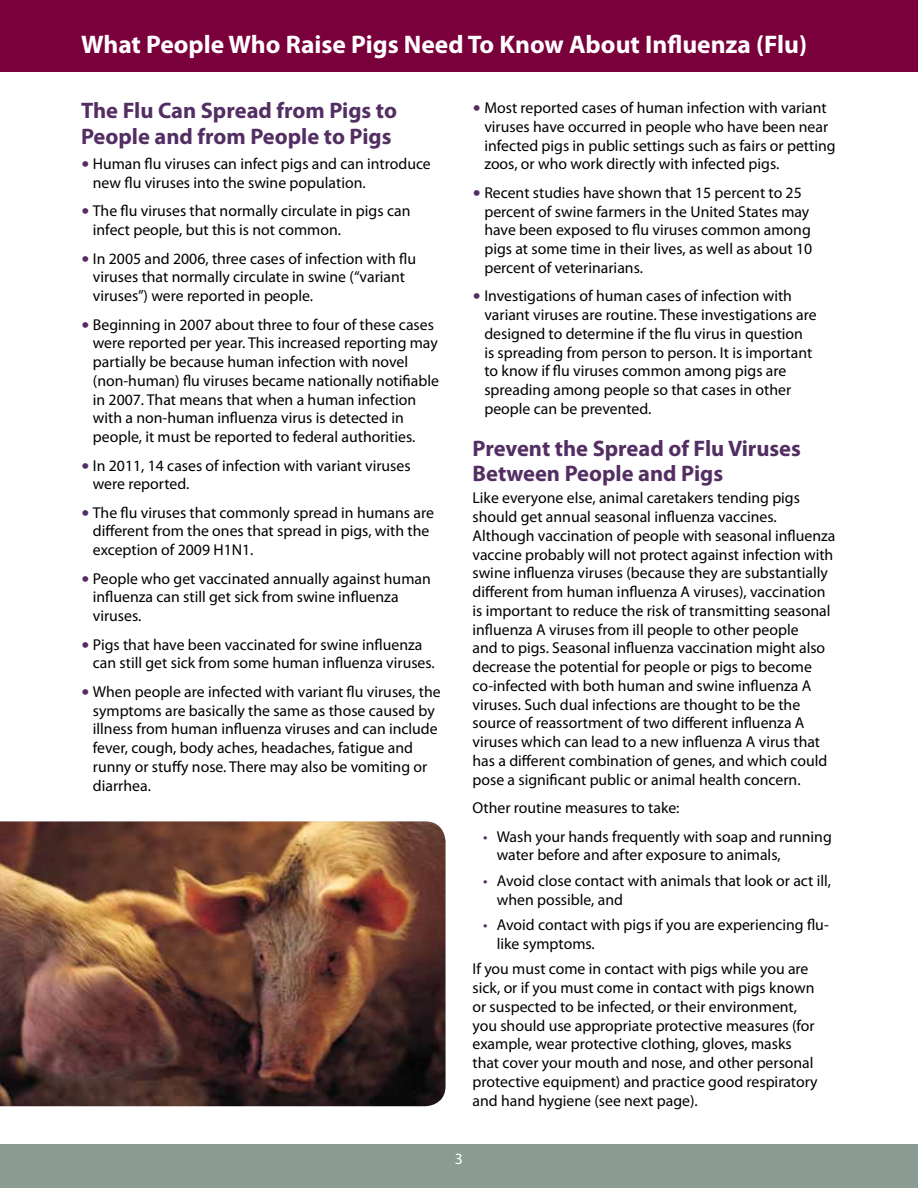
<style>
.page{position:relative;width:918px;height:1188px;background:#fff}
.page>*{position:absolute;margin:0;border:0;box-sizing:border-box;transform-origin:0 0}
.t1{font:700 25.5px "Myriad Pro";color:#fff}
.H2__Second_Level_Hea{font:700 22.5px/25.5px "Myriad Pro";color:#532e63}
.Bullets_B2{font:15.75px/18.8px "Myriad Pro";color:#000}
.B1__Body_Text{font:15.75px/18.8px "Myriad Pro";color:#000}
.B3__Bullet_List{font:15.75px/18.8px "Myriad Pro";color:#000}
.t2{font:15.75px "Myriad Pro";color:#fff}
.s1{font-family:"Verdana";color:#532e63}
.s2{color:#532e63}
</style>
<div class="page">
<img style="left:0;top:821px;width:446px;height:285px">
<div style="left:0;top:1145px;width:918px;height:43px;background:#8b9b92"></div>
<div style="left:0;top:0;width:918px;height:71px;background:#7a003c"></div>
<h1 class="t1" style="left:81px;top:28px;width:728px">What People Who Raise Pigs Need To Know About Influenza (Flu)</h1>
<p class="H2__Second_Level_Hea" style="left:81px;top:97px;width:318px">The Flu Can Spread from Pigs to<br>People and from People to Pigs</p>
<p class="Bullets_B2" style="left:93px;top:154px;width:339px;text-indent:-12px"><span class="s1">•</span> Human flu viruses can infect pigs and can introduce new flu viruses into the swine population.</p>
<p class="Bullets_B2" style="left:93px;top:201px;width:319px;text-indent:-12px"><span class="s1">•</span> The flu viruses that normally circulate in pigs can infect people, but this is not common.</p>
<p class="Bullets_B2" style="left:93px;top:249px;width:325px;text-indent:-12px"><span class="s1">•</span> In 2005 and 2006, three cases of infection with flu viruses that normally circulate in swine (“variant viruses”) were reported in people.</p>
<p class="Bullets_B2" style="left:93px;top:315px;width:348px;text-indent:-12px"><span class="s1">•</span> Beginning in 2007 about three to four of these cases were reported per year. This increased reporting may partially be because human infection with novel (non-human) flu viruses became nationally notifiable in 2007. That means that when a human infection with a non-human influenza virus is detected in people, it must be reported to federal authorities.</p>
<p class="Bullets_B2" style="left:93px;top:456px;width:319px;text-indent:-12px"><span class="s1">•</span> In 2011, 14 cases of infection with variant viruses were reported.</p>
<p class="Bullets_B2" style="left:93px;top:503px;width:343px;text-indent:-12px"><span class="s1">•</span> The flu viruses that commonly spread in humans are different from the ones that spread in pigs, with the exception of 2009 H1N1.</p>
<p class="Bullets_B2" style="left:93px;top:569px;width:339px;text-indent:-12px"><span class="s1">•</span> People who get vaccinated annually against human influenza can still get sick from swine influenza viruses.</p>
<p class="Bullets_B2" style="left:93px;top:635px;width:343px;text-indent:-12px"><span class="s1">•</span> Pigs that have been vaccinated for swine influenza can still get sick from some human influenza viruses.</p>
<p class="Bullets_B2" style="left:93px;top:682px;width:349px;text-indent:-12px"><span class="s1">•</span> When people are infected with variant flu viruses, the symptoms are basically the same as those caused by illness from human influenza viruses and can include fever, cough, body aches, headaches, fatigue and runny or stuffy nose. There may also be vomiting or diarrhea.</p>
<p class="Bullets_B2" style="left:484px;top:98px;width:353px;text-indent:-12px"><span class="s1">•</span> Most reported cases of human infection with variant viruses have occurred in people who have been near infected pigs in public settings such as fairs or petting zoos, or who work directly with infected pigs.</p>
<p class="Bullets_B2" style="left:484px;top:183px;width:329px;text-indent:-12px"><span class="s1">•</span> Recent studies have shown that 15 percent to 25 percent of swine farmers in the United States may have been exposed to flu viruses common among pigs at some time in their lives, as well as about 10 percent of veterinarians.</p>
<p class="Bullets_B2" style="left:484px;top:286px;width:334px;text-indent:-12px"><span class="s1">•</span> Investigations of human cases of infection with variant viruses are routine. These investigations are designed to determine if the flu virus in question is spreading from person to person. It is important to know if flu viruses common among pigs are spreading among people so that cases in other people can be prevented.</p>
<p class="H2__Second_Level_Hea" style="left:472px;top:435px;width:330px">Prevent the Spread of Flu Viruses<br>Between People and Pigs</p>
<p class="B1__Body_Text" style="left:472px;top:489px;width:365px">Like everyone else, animal caretakers tending pigs should get annual seasonal influenza vaccines.<br>Although vaccination of people with seasonal influenza vaccine probably will not protect against infection with swine influenza viruses (because they are substantially different from human influenza A viruses), vaccination is important to reduce the risk of transmitting seasonal influenza A viruses from ill people to other people<br>and to pigs. Seasonal influenza vaccination might also decrease the potential for people or pigs to become co-infected with both human and swine influenza A viruses. Such dual infections are thought to be the source of reassortment of two different influenza A viruses which can lead to a new influenza A virus that has a different combination of genes, and which could pose a significant public or animal health concern.</p>
<p class="B1__Body_Text" style="left:472px;top:798px;width:209px">Other routine measures to take:</p>
<p class="B3__Bullet_List" style="left:497px;top:827px;width:337px;text-indent:-14px"><span class="s2">•</span> Wash your hands frequently with soap and running water before and after exposure to animals,</p>
<p class="B3__Bullet_List" style="left:497px;top:871px;width:336px;text-indent:-14px"><span class="s2">•</span> Avoid close contact with animals that look or act ill, when possible, and</p>
<p class="B3__Bullet_List" style="left:497px;top:915px;width:334px;text-indent:-14px"><span class="s2">•</span> Avoid contact with pigs if you are experiencing flu&shy;like symptoms.</p>
<p class="B1__Body_Text" style="left:472px;top:960px;width:347px">If you must come in contact with pigs while you are sick, or if you must come in contact with pigs known or suspected to be infected, or their environment, you should use appropriate protective measures (for example, wear protective clothing, gloves, masks that cover your mouth and nose, and other personal protective equipment) and practice good respiratory and hand hygiene (see next page).</p>
<p class="t2" style="left:455px;top:1149px;width:10px">3</p>
</div>
